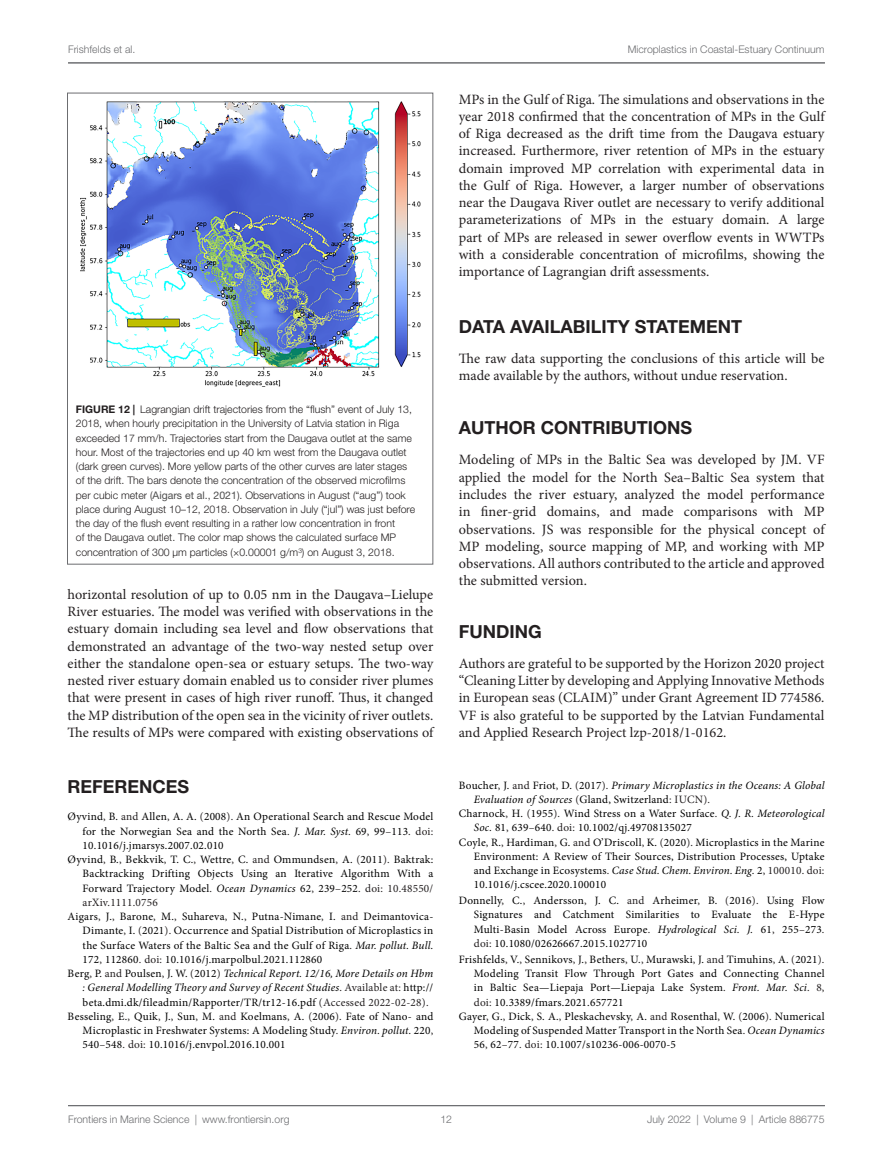
<style>
.page{position:relative;width:893px;height:1170px;background:#fff}
.page>*{position:absolute;margin:0;border:0;box-sizing:border-box;transform-origin:0 0}
.SecHeadA{font:700 18px "Helvetica Neue LT Std";color:#231f20}
.ReferenceTitle{font:700 18px "Helvetica Neue LT Std";color:#231f20}
.Para{font:14.25px/17.2px "Minion Pro";color:#231f20;text-align:justify}
.RefEntryNameDate{font:11.25px/14.2px "Minion Pro";letter-spacing:.02em;color:#000;text-align:justify}
.RefEntryNameDate-2{font:italic 11.25px/14.2px "Minion Pro";letter-spacing:.015em;color:#000;text-align:justify}
.FigCaption{font:300 10.5px/14.2px "Helvetica Neue LT Std";color:#231f20}
.t1{font:300 10.5px "Helvetica Neue LT Std";color:#6c6d70}
.s1{font-weight:700}
.s2{font-weight:400;color:#4d4d4d}
.s3{color:#231f20}
.s4{font-style:italic}
.s5{font-style:normal}
.s6{font-style:normal;color:#231f20}
</style>
<div class="page">
<hr style="left:68px;top:63px;width:757px;height:1px;background:#6c6d70">
<hr style="left:68px;top:1105px;width:757px;height:1px;background:#6c6d70">
<img style="left:80px;top:101px;width:340px;height:285px">
<p class="t1" style="left:68px;top:43px;width:69px">Frishfelds et al.</p>
<p class="t1" style="left:628px;top:43px;width:198px">Microplastics in Coastal-Estuary Continuum</p>
<p class="FigCaption" style="left:76px;top:402px;width:341px"><span class="s1">FIGURE 12 |</span> Lagrangian drift trajectories from the “flush” event of July 13, 2018, when hourly precipitation in the University of Latvia station in Riga exceeded 17 mm/h. Trajectories start from the Daugava outlet at the same hour. Most of the trajectories end up 40 km west from the Daugava outlet (dark green curves). More yellow parts of the other curves are later stages of the drift. The bars denote the concentration of the observed microfilms per cubic meter (<span class="s2">Aigars et al., 2021</span>). Observations in August (“aug”) took place during August 10–12, 2018. Observation in July (“jul”) was just before the day of the flush event resulting in a rather low concentration in front<br>of the Daugava outlet. The color map shows the calculated surface MP concentration of 300 μm particles (×0.00001 g/m<sup>3</sup>) on August 3, 2018.</p>
<p class="Para" style="left:68px;top:585px;width:367px">horizontal resolution of up to 0.05 nm in the Daugava–Lielupe River estuaries. The model was verified with observations in the estuary domain including sea level and flow observations that demonstrated an advantage of the two-way nested setup over either the standalone open-sea or estuary setups. The two-way nested river estuary domain enabled us to consider river plumes that were present in cases of high river runoff. Thus, it changed the MP distribution of the open sea in the vicinity of river outlets.<br>The results of MPs were compared with existing observations of</p>
<p class="ReferenceTitle" style="left:68px;top:775px;width:123px">REFERENCES</p>
<p class="RefEntryNameDate" style="left:83px;top:809px;width:352px;text-indent:-15px">Øyvind<span class="s3">,</span> B. <span class="s3">and</span> Allen<span class="s3">,</span> A. A. <span class="s3">(</span>2008<span class="s3">).</span> An Operational Search and Rescue Model for the Norwegian Sea and the North Sea<span class="s3">.</span> <span class="s4">J. Mar. Syst.</span> 69<span class="s3">,</span> 99<span class="s3">–</span>113<span class="s3">. doi:<br></span>10.1016/j.jmarsys.2007.02.010</p>
<p class="RefEntryNameDate" style="left:83px;top:852px;width:352px;text-indent:-15px">Øyvind<span class="s3">,</span> B.<span class="s3">,</span> Bekkvik<span class="s3">,</span> T. C.<span class="s3">,</span> Wettre<span class="s3">,</span> C. <span class="s3">and</span> Ommundsen<span class="s3">,</span> A. <span class="s3">(</span>2011<span class="s3">).</span> Baktrak:<br>Backtracking Drifting Objects Using an Iterative Algorithm With a Forward Trajectory Model<span class="s3">.</span> <span class="s4">Ocean Dynamics</span> 62<span class="s3">,</span> 239<span class="s3">–</span>252<span class="s3">. doi: 10.48550/ arXiv.1111.0756</span></p>
<p class="RefEntryNameDate" style="left:83px;top:909px;width:352px;text-indent:-15px">Aigars<span class="s3">,</span> J.<span class="s3">,</span> Barone<span class="s3">,</span> M.<span class="s3">,</span> Suhareva<span class="s3">,</span> N.<span class="s3">,</span> Putna-Nimane<span class="s3">,</span> I. <span class="s3">and</span> Deimantovica-Dimante<span class="s3">,</span> I. <span class="s3">(</span>2021<span class="s3">).</span> Occurrence and Spatial Distribution of Microplastics in the Surface Waters of the Baltic Sea and the Gulf of Riga<span class="s3">.</span> <span class="s4">Mar. pollut. Bull.<br></span>172<span class="s3">,</span> 112860<span class="s3">. doi:</span> 10.1016/j.marpolbul.2021.112860</p>
<p class="RefEntryNameDate-2" style="left:83px;top:966px;width:352px;text-indent:-15px"><span class="s5">Berg</span><span class="s6">,</span> <span class="s5">P.</span> <span class="s6">and</span> <span class="s5">Poulsen</span><span class="s6">,</span> <span class="s5">J. W.</span> <span class="s6">(</span><span class="s5">2012</span><span class="s6">)</span> Technical Report. 12/16, More Details on Hbm : General Modelling Theory and Survey of Recent Studies<span class="s6">. Available at:</span> <span class="s5">http:// beta.dmi.dk/fileadmin/Rapporter/TR/tr12-16.pdf</span> <span class="s6">(Accessed 2022-02-28).</span></p>
<p class="RefEntryNameDate" style="left:83px;top:1009px;width:352px;text-indent:-15px">Besseling<span class="s3">,</span> E.<span class="s3">,</span> Quik<span class="s3">,</span> J.<span class="s3">,</span> Sun<span class="s3">,</span> M. <span class="s3">and</span> Koelmans<span class="s3">,</span> A. <span class="s3">(</span>2006<span class="s3">).</span> Fate of Nano- and Microplastic in Freshwater Systems: A Modeling Study<span class="s3">.</span> <span class="s4">Environ. pollut.</span> 220<span class="s3">, </span>540<span class="s3">–</span>548<span class="s3">. doi:</span> 10.1016/j.envpol.2016.10.001</p>
<p class="Para" style="left:459px;top:90px;width:367px">MPs in the Gulf of Riga. The simulations and observations in the year 2018 confirmed that the concentration of MPs in the Gulf of Riga decreased as the drift time from the Daugava estuary increased. Furthermore, river retention of MPs in the estuary domain improved MP correlation with experimental data in the Gulf of Riga. However, a larger number of observations near the Daugava River outlet are necessary to verify additional parameterizations of MPs in the estuary domain. A large part of MPs are released in sewer overflow events in WWTPs with a considerable concentration of microfilms, showing the importance of Lagrangian drift assessments.</p>
<p class="SecHeadA" style="left:459px;top:315px;width:285px">DATA AVAILABILITY STATEMENT</p>
<p class="Para" style="left:459px;top:350px;width:367px">The raw data supporting the conclusions of this article will be made available by the authors, without undue reservation.</p>
<p class="SecHeadA" style="left:459px;top:417px;width:235px">AUTHOR CONTRIBUTIONS</p>
<p class="Para" style="left:459px;top:451px;width:367px">Modeling of MPs in the Baltic Sea was developed by JM. VF applied the model for the North Sea–Baltic Sea system that includes the river estuary, analyzed the model performance in finer-grid domains, and made comparisons with MP observations. JS was responsible for the physical concept of MP modeling, source mapping of MP, and working with MP observations. All authors contributed to the article and approved the submitted version.</p>
<p class="SecHeadA" style="left:459px;top:620px;width:84px">FUNDING</p>
<p class="Para" style="left:459px;top:654px;width:367px">Authors are grateful to be supported by the Horizon 2020 project “Cleaning Litter by developing and Applying Innovative Methods in European seas (CLAIM)” under Grant Agreement ID 774586.<br>VF is also grateful to be supported by the Latvian Fundamental and Applied Research Project lzp-2018/1-0162.</p>
<p class="RefEntryNameDate-2" style="left:474px;top:778px;width:352px;text-indent:-15px"><span class="s5">Boucher</span><span class="s6">,</span> <span class="s5">J.</span> <span class="s6">and</span> <span class="s5">Friot</span><span class="s6">,</span> <span class="s5">D.</span> <span class="s6">(</span><span class="s5">2017</span><span class="s6">).</span> Primary Microplastics in the Oceans: A Global<br>Evaluation of Sources <span class="s6">(</span><span class="s5">Gland, Switzerland</span><span class="s6">: IUCN).</span></p>
<p class="RefEntryNameDate" style="left:474px;top:806px;width:352px;text-indent:-15px">Charnock<span class="s3">,</span> H. <span class="s3">(</span>1955<span class="s3">).</span> Wind Stress on a Water Surface<span class="s3">.</span> <span class="s4">Q. J. R. Meteorological<br>Soc.</span> 81<span class="s3">,</span> 639<span class="s3">–</span>640<span class="s3">. doi:</span> 10.1002/qj.49708135027</p>
<p class="RefEntryNameDate" style="left:474px;top:835px;width:352px;text-indent:-15px">Coyle<span class="s3">,</span> R.<span class="s3">,</span> Hardiman<span class="s3">,</span> G. <span class="s3">and</span> O’Driscoll<span class="s3">,</span> K. <span class="s3">(</span>2020<span class="s3">).</span> Microplastics in the Marine Environment: A Review of Their Sources, Distribution Processes, Uptake and Exchange in Ecosystems<span class="s3">.</span> <span class="s4">Case Stud. Chem. Environ. Eng.</span> 2<span class="s3">, 100010. doi:<br></span>10.1016/j.cscee.2020.100010</p>
<p class="RefEntryNameDate" style="left:474px;top:893px;width:352px;text-indent:-15px">Donnelly<span class="s3">,</span> C.<span class="s3">,</span> Andersson<span class="s3">,</span> J. C. <span class="s3">and</span> Arheimer<span class="s3">,</span> B. <span class="s3">(</span>2016<span class="s3">).</span> Using Flow Signatures and Catchment Similarities to Evaluate the E-Hype Multi-Basin Model Across Europe<span class="s3">.</span> <span class="s4">Hydrological Sci. J.</span> 61<span class="s3">,</span> 255<span class="s3">–</span>273<span class="s3">. doi:</span> 10.1080/02626667.2015.1027710</p>
<p class="RefEntryNameDate" style="left:474px;top:952px;width:352px;text-indent:-15px">Frishfelds<span class="s3">,</span> V.<span class="s3">,</span> Sennikovs<span class="s3">,</span> J.<span class="s3">,</span> Bethers<span class="s3">,</span> U.<span class="s3">,</span> Murawski<span class="s3">,</span> J. <span class="s3">and</span> Timuhins<span class="s3">,</span> A. <span class="s3">(</span>2021<span class="s3">).<br></span>Modeling Transit Flow Through Port Gates and Connecting Channel in Baltic Sea—Liepaja Port—Liepaja Lake System<span class="s3">.</span> <span class="s4">Front. Mar. Sci</span><span class="s3">. 8, doi:</span> 10.3389/fmars.2021.657721</p>
<p class="RefEntryNameDate" style="left:474px;top:1009px;width:352px;text-indent:-15px">Gayer<span class="s3">,</span> G.<span class="s3">,</span> Dick<span class="s3">,</span> S. A.<span class="s3">,</span> Pleskachevsky<span class="s3">,</span> A. <span class="s3">and</span> Rosenthal<span class="s3">,</span> W. <span class="s3">(</span>2006<span class="s3">).</span> Numerical Modeling of Suspended Matter Transport in the North Sea<span class="s3">.</span> <span class="s4">Ocean Dynamics </span>56<span class="s3">,</span> 62<span class="s3">–</span>77<span class="s3">. doi:</span> 10.1007/s10236-006-0070-5</p>
<p class="t1" style="left:68px;top:1112px;width:223px">Frontiers in Marine Science | www.frontiersin.org</p>
<p class="t1" style="left:440px;top:1112px;width:13px">12</p>
<p class="t1" style="left:647px;top:1112px;width:179px">July 2022 | Volume 9 | Article 886775</p>
</div>
